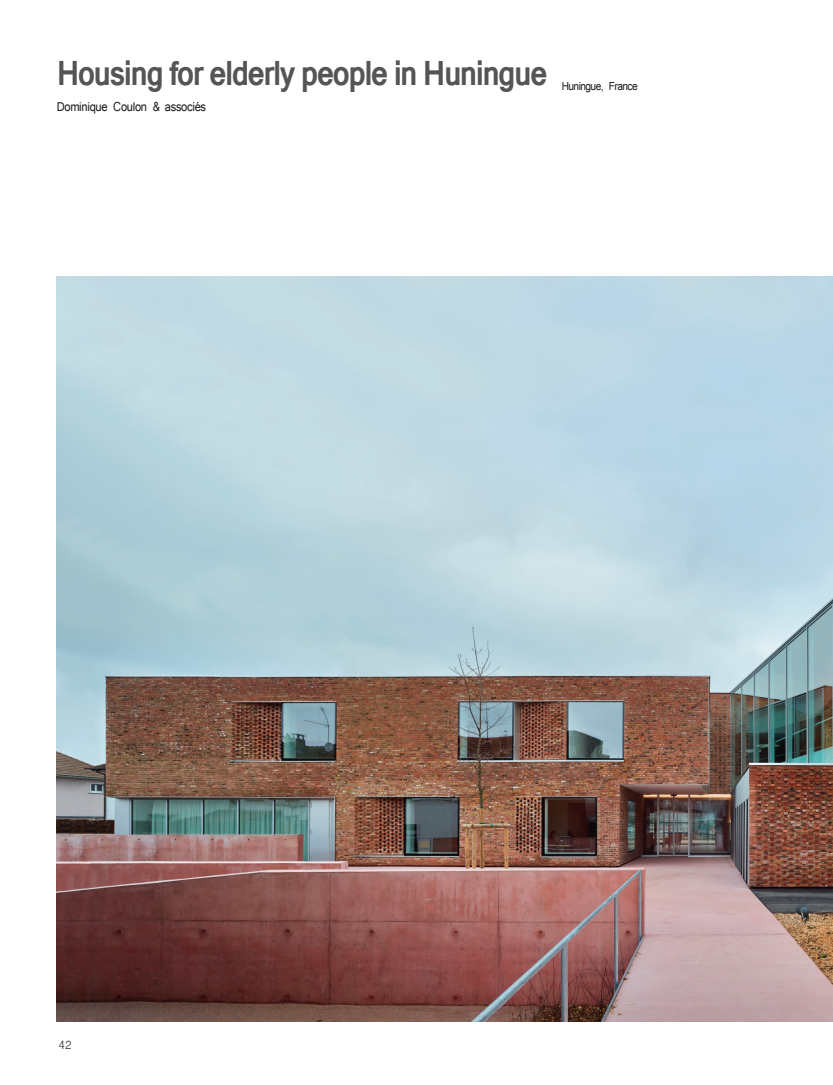
<style>
.page{position:relative;width:833px;height:1085px;background:#fff}
.page>*{position:absolute;margin:0;border:0;box-sizing:border-box;transform-origin:0 0}
.t1{font:700 37.5px "Latha";letter-spacing:-.05em;color:#545557;scale:.9 1}
.t2{font:13.75px "Latha";letter-spacing:-.025em;color:#231f20;scale:.9 1}
.t3{font:12.5px "Latha";letter-spacing:-.05em;color:#231f20;scale:.9 1}
.t4{font:11.25px "H2 gtr M";color:#231f20}
</style>
<div class="page">
<img style="left:57px;top:276px;width:776px;height:744px">
<p class="t1" style="left:57px;top:43px;width:547px">Housing for elderly people in Huningue</p>
<p class="t2" style="left:57px;top:96px;width:167px">Dominique Coulon &amp; associés</p>
<p class="t3" style="left:562px;top:76px;width:86px">Huningue, France</p>
<p class="t4" style="left:58px;top:1038px;width:15px">42</p>
</div>
